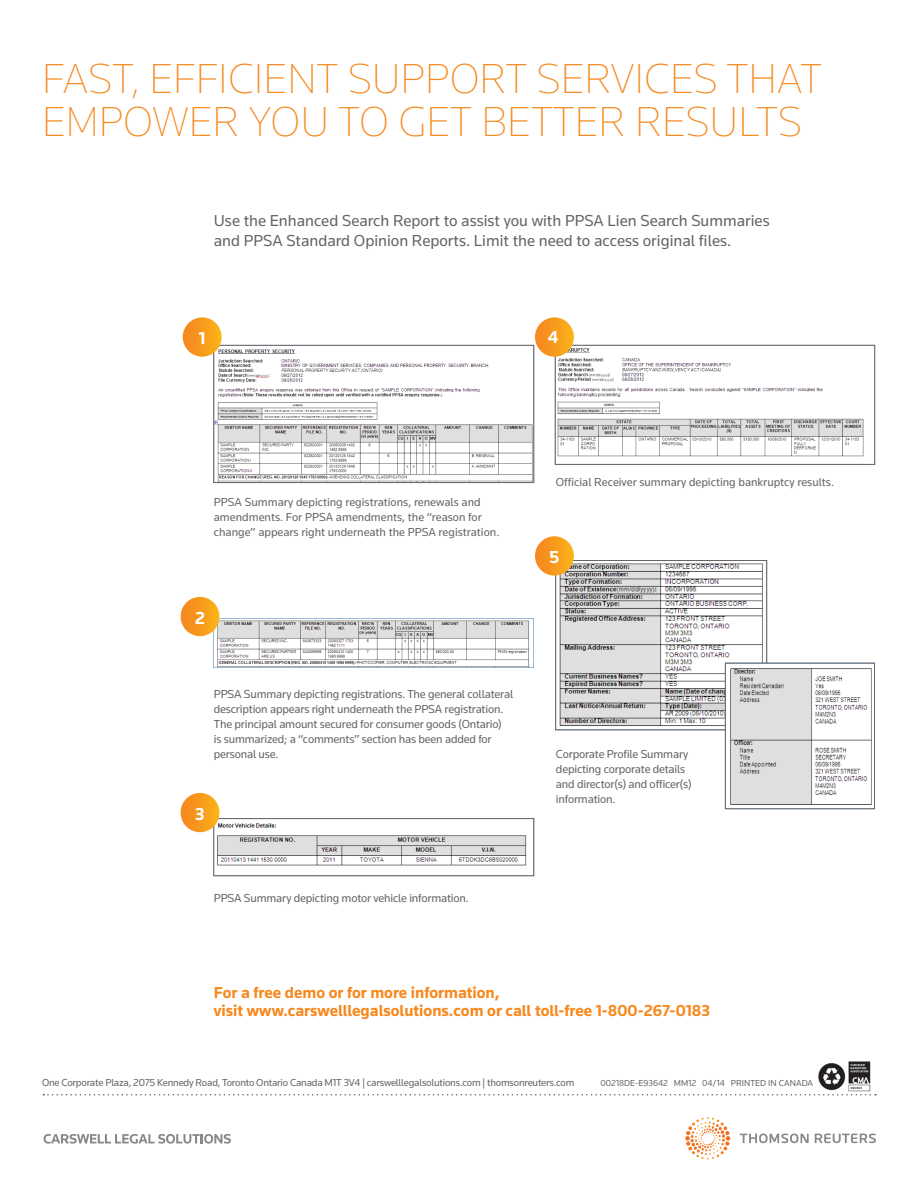
<style>
.page{position:relative;width:918px;height:1188px;background:#fff}
.page>*{position:absolute;margin:0;border:0;box-sizing:border-box;transform-origin:0 0}
.COVER_ALTERNATE_HEAD{font:200 43.5px/43.5px "Knowledge";color:#f6891f}
.BOOK_TITLE{font:700 18px "Knowledge";color:#fff}
.BODY_TEXT{font:16.5px/19.8px "Knowledge";color:#656568}
.t1{font:700 16.5px/18px "Knowledge";color:#f6891f}
.BODY_TEXT-2{font:12px/15px "Knowledge";letter-spacing:-.015em;color:#656568}
.t2{font:10.5px "Knowledge";letter-spacing:-.02em;color:#656568}
.t3{font:9px "Knowledge";color:#656568}
</style>
<div class="page">
<img style="left:557px;top:347px;width:307px;height:110px">
<div style="left:555px;top:345px;width:320px;height:119px;border:1px solid #656568"></div>
<img style="left:214px;top:619px;width:320px;height:49px">
<svg style="left:43px;top:1094px;width:833px;height:2px"></svg>
<img style="left:818px;top:1062px;width:53px;height:30px">
<div style="left:181px;top:597px;width:38px;height:39px;background:linear-gradient(to right,#f58420,#fbb119);border-radius:20px"></div>
<svg style="left:535px;top:317px;width:39px;height:40px"></svg>
<img style="left:216px;top:349px;width:316px;height:132px">
<div style="left:214px;top:345px;width:320px;height:138px;border:1px solid #656568"></div>
<svg style="left:183px;top:317px;width:39px;height:40px"></svg>
<img style="left:216px;top:821px;width:311px;height:45px">
<div style="left:214px;top:819px;width:320px;height:57px;border:1px solid #656568"></div>
<div style="left:181px;top:793px;width:38px;height:39px;background:linear-gradient(to right,#f58420,#fbb119);border-radius:20px"></div>
<img style="left:559px;top:563px;width:206px;height:165px">
<div style="left:556px;top:560px;width:211px;height:170px;border:1px solid #656568"></div>
<img style="left:727px;top:665px;width:145px;height:140px">
<div style="left:725px;top:663px;width:150px;height:146px;border:1px solid #656568"></div>
<svg style="left:535px;top:536px;width:39px;height:40px"></svg>
<svg style="left:740px;top:1134px;width:136px;height:9px"></svg>
<svg style="left:685px;top:1117px;width:45px;height:40px"></svg>
<svg style="left:44px;top:1134px;width:187px;height:10px"></svg>
<p class="COVER_ALTERNATE_HEAD" style="left:42px;top:56px;width:782px">FAST, EFFICIENT SUPPORT SERVICES THAT<br>EMPOWER YOU TO GET BETTER RESULTS</p>
<p class="BODY_TEXT" style="left:214px;top:211px;width:557px">Use the Enhanced Search Report to assist you with PPSA Lien Search Summaries and PPSA Standard Opinion Reports. Limit the need to access original files.</p>
<p class="BOOK_TITLE" style="left:199px;top:327px;width:8px">1</p>
<p class="BOOK_TITLE" style="left:548px;top:325px;width:12px">4</p>
<p class="BODY_TEXT-2" style="left:214px;top:494px;width:287px">PPSA Summary depicting registrations, renewals and amendments. For PPSA amendments, the “reason for change” appears right underneath the PPSA registration.</p>
<p class="BOOK_TITLE" style="left:195px;top:606px;width:11px">2</p>
<p class="BODY_TEXT-2" style="left:214px;top:686px;width:301px">PPSA Summary depicting registrations. The general collateral description appears right underneath the PPSA registration.<br>The principal amount secured for consumer goods (Ontario)<br>is summarized; a “comments” section has been added for personal use.</p>
<p class="BOOK_TITLE" style="left:195px;top:802px;width:11px">3</p>
<p class="BODY_TEXT-2" style="left:214px;top:891px;width:257px">PPSA Summary depicting motor vehicle information.</p>
<p class="BODY_TEXT-2" style="left:556px;top:474px;width:280px">Official Receiver summary depicting bankruptcy results.</p>
<p class="BOOK_TITLE" style="left:549px;top:546px;width:12px">5</p>
<p class="BODY_TEXT-2" style="left:556px;top:746px;width:137px">Corporate Profile Summary depicting corporate details and director(s) and officer(s) information.</p>
<p class="t1" style="left:214px;top:983px;width:498px">For a free demo or for more information,<br>visit www.carswelllegalsolutions.com or call toll-free 1-800-267-0183</p>
<p class="t2" style="left:42px;top:1076px;width:534px">One Corporate Plaza, 2075 Kennedy Road, Toronto Ontario Canada M1T 3V4 | carswelllegalsolutions.com | thomsonreuters.com</p>
<p class="t3" style="left:600px;top:1077px;width:214px">00218DE-E93642 MM12 04/14 PRINTED IN CANADA</p>
</div>
